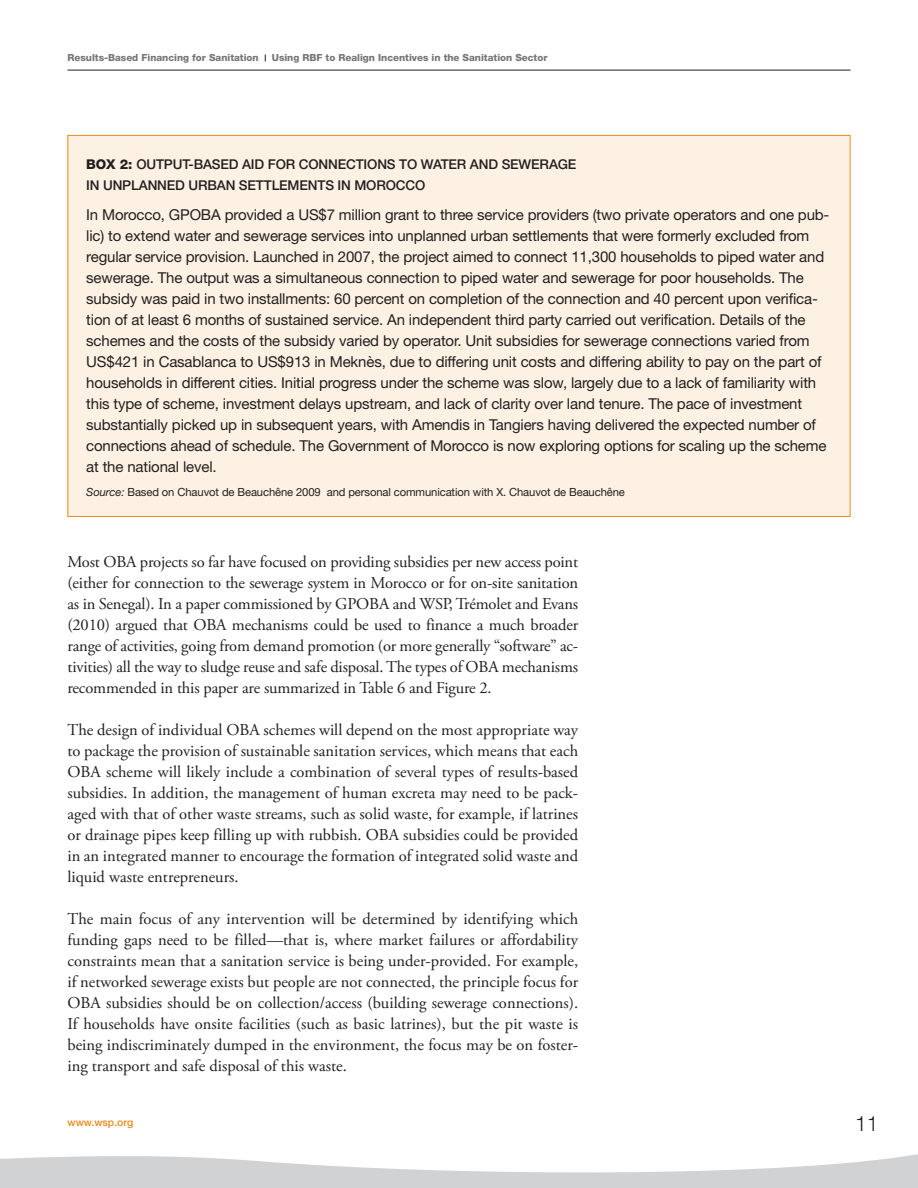
<style>
.page{position:relative;width:918px;height:1188px;background:#fff}
.page>*{position:absolute;margin:0;border:0;box-sizing:border-box;transform-origin:0 0}
.t1{font:300 21px "Helvetica Neue";color:#231f20}
.t2{font:16.5px/21px "Adobe Garamond Pro";color:#231f20;text-align:justify}
.t3{font:15px/21px "Helvetica Neue";letter-spacing:-.01em;color:#231f20}
.t4{font:500 13.5px/21px "Helvetica Neue";letter-spacing:-.01em;color:#231f20}
.t5{font:11.25px "Helvetica Neue";letter-spacing:-.01em;color:#231f20}
.t6{font:500 10.5px "Helvetica Neue";color:#ed891d}
.t7{font:800 9.75px "Helvetica Neue";color:#757679}
.s1{font-weight:800}
.s2{font-style:italic}
</style>
<div class="page">
<hr style="left:68px;top:70px;width:782px;height:1px;background:#231f20">
<svg style="left:0;top:1154px;width:918px;height:34px"></svg>
<div style="left:68px;top:135px;width:782px;height:381px;background:#fdf1e3"></div>
<p class="t7" style="left:68px;top:55px;width:193px">Results-Based Financing for Sanitation</p>
<p class="t7" style="left:272px;top:55px;width:277px">Using RBF to Realign Incentives in the Sanitation Sector</p>
<p class="t4" style="left:86px;top:155px;width:492px"><span class="s1">BOX 2:</span> OUTPUT-BASED AID FOR CONNECTIONS TO WATER AND SEWERAGE<br>IN UNPLANNED URBAN SETTLEMENTS IN MOROCCO</p>
<p class="t3" style="left:86px;top:205px;width:745px">In Morocco, GPOBA provided a US$7 million grant to three service providers (two private operators and one pub&shy;lic) to extend water and sewerage services into unplanned urban settlements that were formerly excluded from regular service provision. Launched in 2007, the project aimed to connect 11,300 households to piped water and sewerage. The output was a simultaneous connection to piped water and sewerage for poor households. The subsidy was paid in two installments: 60 percent on completion of the connection and 40 percent upon verifica&shy;tion of at least 6 months of sustained service. An independent third party carried out verification. Details of the schemes and the costs of the subsidy varied by operator. Unit subsidies for sewerage connections varied from US$421 in Casablanca to US$913 in Meknès, due to differing unit costs and differing ability to pay on the part of households in different cities. Initial progress under the scheme was slow, largely due to a lack of familiarity with this type of scheme, investment delays upstream, and lack of clarity over land tenure. The pace of investment substantially picked up in subsequent years, with Amendis in Tangiers having delivered the expected number of connections ahead of schedule. The Government of Morocco is now exploring options for scaling up the scheme at the national level.</p>
<p class="t5" style="left:86px;top:488px;width:540px"><span class="s2">Source:</span> Based on Chauvot de Beauchêne 2009 and personal communication with X. Chauvot de Beauchêne</p>
<p class="t2" style="left:67px;top:553px;width:512px">Most OBA projects so far have focused on providing subsidies per new access point (either for connection to the sewerage system in Morocco or for on-site sanitation as in Senegal). In a paper commissioned by GPOBA and WSP, Trémolet and Evans (2010) argued that OBA mechanisms could be used to finance a much broader range of activities, going from demand promotion (or more generally “software” ac&shy;tivities) all the way to sludge reuse and safe disposal. The types of OBA mechanisms recommended in this paper are summarized in Table 6 and Figure 2.</p>
<p class="t2" style="left:67px;top:721px;width:512px">The design of individual OBA schemes will depend on the most appropriate way to package the provision of sustainable sanitation services, which means that each OBA scheme will likely include a combination of several types of results-based subsidies. In addition, the management of human excreta may need to be pack&shy;aged with that of other waste streams, such as solid waste, for example, if latrines or drainage pipes keep filling up with rubbish. OBA subsidies could be provided in an integrated manner to encourage the formation of integrated solid waste and liquid waste entrepreneurs.</p>
<p class="t2" style="left:67px;top:910px;width:512px">The main focus of any intervention will be determined by identifying which funding gaps need to be filled—that is, where market failures or affordability constraints mean that a sanitation service is being under-provided. For example, if networked sewerage exists but people are not connected, the principle focus for OBA subsidies should be on collection/access (building sewerage connections).<br>If households have onsite facilities (such as basic latrines), but the pit waste is being indiscriminately dumped in the environment, the focus may be on foster&shy;ing transport and safe disposal of this waste.</p>
<p class="t6" style="left:68px;top:1118px;width:67px">www.wsp.org</p>
<p class="t1" style="left:855px;top:1116px;width:25px">11</p>
</div>
